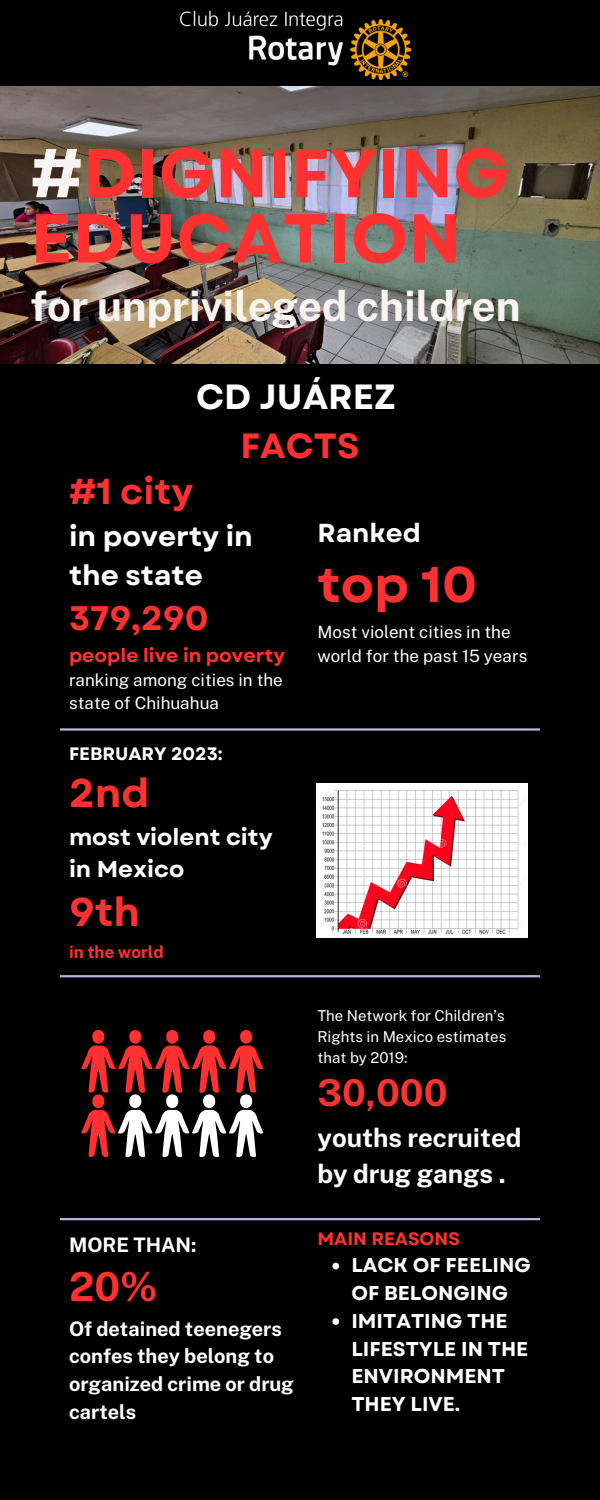
<style>
.page{position:relative;width:600px;height:1500px;background:#000}
.page>*{position:absolute;margin:0;border:0;box-sizing:border-box;transform-origin:0 0}
.t1{font:700 69px/65.2px "Garet";color:#ff3131}
.t2{font:700 50px "Garet";color:#ff3131}
.t3{font:700 42px "Public Sans";color:#f8f4f2}
.t4{font:700 40px "Garet";color:#ff3131}
.t5{font:700 40px "Public Sans";color:#ff3131}
.t6{font:700 37px "Public Sans";color:#ff3131}
.t7{font:700 36px "Garet";color:#ff3131}
.t8{font:700 35px "Garet";color:#fff}
.t9{font:700 35px "Garet";color:#ff3131}
.t10{font:700 34px "Garet";color:#ff3131}
.t11{font:700 28px/39px "Garet";color:#fff}
.t12{font:700 26px/36px "Public Sans";color:#fff}
.t13{font:700 26px "Garet";color:#fff}
.t14{font:700 23px/31.5px "Garet";color:#fff}
.t15{font:700 20px/27.8px "Public Sans";color:#fff}
.t16{font:700 20px/27.8px "Garet";color:#fff}
.t17{font:700 19px "Garet";color:#ff3131}
.t18{font:700 18px "Garet";color:#fff}
.t19{font:700 18px "Garet";color:#ff3131}
.t20{font:17px/23.2px "Public Sans";color:#fff}
.t21{font:700 17px "Public Sans";color:#ff3131}
.t22{font:15px/21px "Public Sans";color:#fff;text-align:justify}
.s1{color:#f8f4f2}
</style>
<div class="page">
<img style="left:0;top:87px;width:600px;height:276px">
<svg style="left:332px;top:1263px;width:7px;height:6px"></svg>
<svg style="left:332px;top:1318px;width:7px;height:7px"></svg>
<hr style="left:60px;top:728px;width:480px;height:3px;background:#c2b0e0">
<hr style="left:60px;top:975px;width:480px;height:2px;background:#c2b0e0">
<hr style="left:60px;top:1218px;width:480px;height:2px;background:#c2b0e0">
<svg style="left:81px;top:1030px;width:182px;height:127px"></svg>
<img style="left:316px;top:783px;width:212px;height:155px">
<img style="left:179px;top:10px;width:233px;height:71px">
<p class="t1" style="left:30px;top:141px;width:481px"><span class="s1">#</span>DIGNIFYING<br>EDUCATION</p>
<p class="t3" style="left:30px;top:281px;width:492px">for unprivileged children</p>
<p class="t8" style="left:196px;top:371px;width:201px">CD JUÁREZ</p>
<p class="t9" style="left:240px;top:420px;width:121px">FACTS</p>
<p class="t7" style="left:69px;top:465px;width:126px">#1 city</p>
<p class="t11" style="left:69px;top:516px;width:185px">in poverty in the state</p>
<p class="t10" style="left:69px;top:593px;width:141px">379,290</p>
<p class="t17" style="left:69px;top:641px;width:217px">people live in poverty</p>
<p class="t20" style="left:69px;top:668px;width:215px">ranking among cities in the state of Chihuahua</p>
<p class="t18" style="left:69px;top:741px;width:155px">FEBRUARY 2023:</p>
<p class="t4" style="left:69px;top:764px;width:82px">2nd</p>
<p class="t14" style="left:69px;top:822px;width:205px">most violent city in Mexico</p>
<p class="t4" style="left:69px;top:883px;width:73px">9th</p>
<p class="t21" style="left:69px;top:942px;width:96px">in the world</p>
<p class="t15" style="left:69px;top:1231px;width:129px">MORE THAN:</p>
<p class="t5" style="left:69px;top:1263px;width:90px">20%</p>
<p class="t15" style="left:69px;top:1315px;width:226px">Of detained teenegers confes they belong to organized crime or drug cartels</p>
<p class="t13" style="left:317px;top:514px;width:105px">Ranked</p>
<p class="t2" style="left:317px;top:549px;width:161px">top 10</p>
<p class="t20" style="left:317px;top:621px;width:211px">Most violent cities in the world for the past 15 years</p>
<p class="t22" style="left:317px;top:1005px;width:191px">The Network for Children’s Rights in Mexico estimates that by 2019:</p>
<p class="t6" style="left:317px;top:1071px;width:132px">30,000</p>
<p class="t12" style="left:317px;top:1119px;width:206px">youths recruited by drug gangs .</p>
<p class="t19" style="left:317px;top:1226px;width:144px">MAIN REASONS</p>
<p class="t16" style="left:351px;top:1252px;width:181px">LACK OF FEELING<br>OF BELONGING</p>
<p class="t16" style="left:351px;top:1307px;width:178px">IMITATING THE<br>LIFESTYLE IN THE<br>ENVIRONMENT<br>THEY LIVE.</p>
</div>
